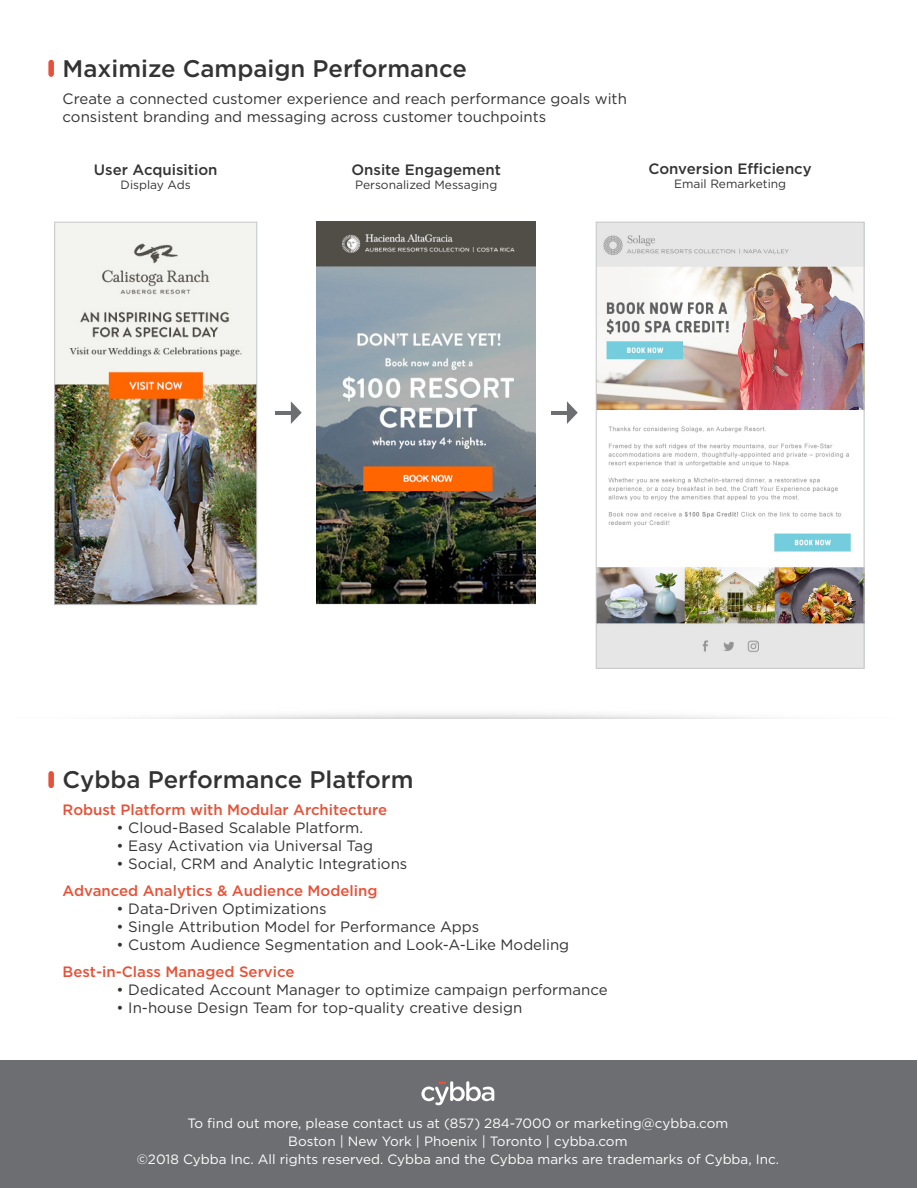
<style>
.page{position:relative;width:918px;height:1188px;background:#fff}
.page>*{position:absolute;margin:0;border:0;box-sizing:border-box;transform-origin:0 0}
.t1{font:500 24px "Gotham";color:#333}
.t2{font:15px/18px "Gotham";color:#333}
.t3{font:500 15px "Gotham";color:#e65238}
.t4{font:500 15px "Gotham";color:#333}
.t5{font:13.5px/18px "Gotham";color:#fff;text-align:center}
.t6{font:12px "Gotham";color:#333}
</style>
<div class="page">
<div style="left:0;top:1061px;width:917px;height:127px;background:#6d6e71"></div>
<svg style="left:421px;top:1081px;width:73px;height:24px"></svg>
<img style="left:316px;top:222px;width:220px;height:382px">
<img style="left:56px;top:224px;width:199px;height:379px">
<div style="left:54px;top:222px;width:203px;height:383px;border:1px solid #c4c6c8"></div>
<img style="left:598px;top:224px;width:264px;height:442px">
<div style="left:596px;top:222px;width:268px;height:446px;border:1px solid #c4c6c8"></div>
<div style="left:48px;top:60px;width:6px;height:17px;background:#e75137;border-radius:3px"></div>
<div style="left:48px;top:771px;width:6px;height:17px;background:#e75137;border-radius:3px"></div>
<hr style="left:275px;top:411px;width:18px;height:4px;background:#6d6e71">
<svg style="left:291px;top:401px;width:11px;height:23px"></svg>
<hr style="left:551px;top:411px;width:18px;height:4px;background:#6d6e71">
<svg style="left:567px;top:401px;width:11px;height:23px"></svg>
<h1 class="t1" style="left:63px;top:52px;width:406px">Maximize Campaign Performance</h1>
<p class="t2" style="left:63px;top:89px;width:566px">Create a connected customer experience and reach performance goals with consistent branding and messaging across customer touchpoints</p>
<p class="t4" style="left:94px;top:159px;width:125px">User Acquisition</p>
<p class="t6" style="left:121px;top:177px;width:72px">Display Ads</p>
<p class="t4" style="left:351px;top:159px;width:151px">Onsite Engagement</p>
<p class="t6" style="left:355px;top:177px;width:144px">Personalized Messaging</p>
<p class="t4" style="left:649px;top:159px;width:165px">Conversion Efficiency</p>
<p class="t6" style="left:674px;top:177px;width:114px">Email Remarketing</p>
<h1 class="t1" style="left:63px;top:764px;width:352px">Cybba Performance Platform</h1>
<p class="t3" style="left:63px;top:800px;width:326px">Robust Platform with Modular Architecture</p>
<p class="t2" style="left:117px;top:818px;width:248px">• Cloud-Based Scalable Platform.</p>
<p class="t2" style="left:117px;top:836px;width:258px">• Easy Activation via Universal Tag</p>
<p class="t2" style="left:117px;top:854px;width:292px">• Social, CRM and Analytic Integrations</p>
<p class="t3" style="left:63px;top:881px;width:316px">Advanced Analytics &amp; Audience Modeling</p>
<p class="t2" style="left:117px;top:899px;width:211px">• Data-Driven Optimizations</p>
<p class="t2" style="left:117px;top:917px;width:364px">• Single Attribution Model for Performance Apps</p>
<p class="t2" style="left:117px;top:935px;width:454px">• Custom Audience Segmentation and Look-A-Like Modeling</p>
<p class="t3" style="left:63px;top:962px;width:233px">Best-in-Class Managed Service</p>
<p class="t2" style="left:117px;top:980px;width:493px">• Dedicated Account Manager to optimize campaign performance</p>
<p class="t2" style="left:117px;top:998px;width:407px">• In-house Design Team for top-quality creative design</p>
<p class="t5" style="left:137px;top:1114px;width:644px">To find out more, please contact us at (857) 284-7000 or marketing@cybba.com<br>Boston | New York | Phoenix | Toronto | cybba.com<br>©2018 Cybba Inc. All rights reserved. Cybba and the Cybba marks are trademarks of Cybba, Inc.</p>
</div>
